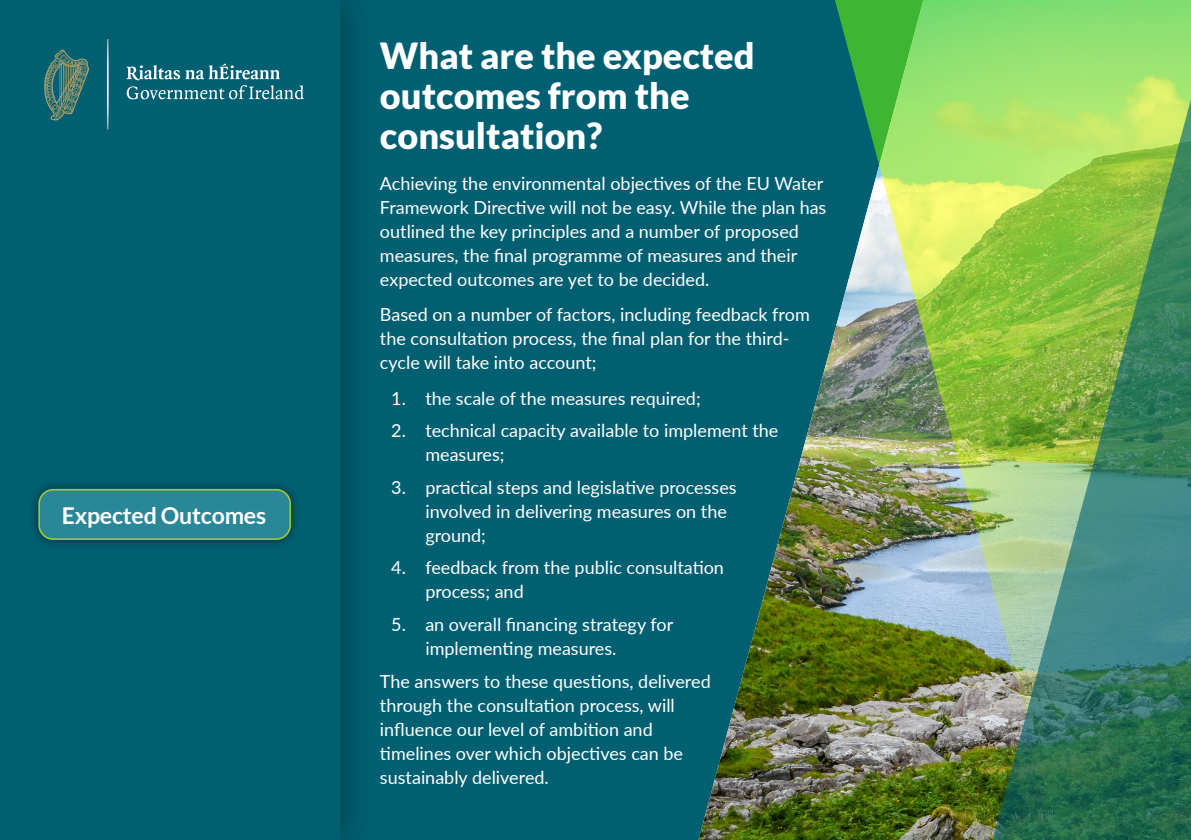
<style>
.page{position:relative;width:1191px;height:840px;background:#fff}
.page>*{position:absolute;margin:0;border:0;box-sizing:border-box;transform-origin:0 0}
.t1{font:900 36px/40px "Lato";color:#fff}
.t2{font:700 23.2px "Lato";letter-spacing:-.01em;color:#fff}
.t3{font:18px/24px "Lato";color:#fff}
</style>
<div class="page">
<div style="left:185px;top:0;width:1006px;height:839px;background:#006071"></div>
<div style="left:0;top:0;width:383px;height:839px;background:#000;opacity:.3"></div>
<div style="left:0;top:0;width:339px;height:839px;background:#006071"></div>
<svg style="left:126px;top:63px;width:178px;height:36px"></svg>
<svg style="left:107px;top:39px;width:2px;height:90px"></svg>
<svg style="left:44px;top:50px;width:45px;height:70px"></svg>
<img style="left:698px;top:330px;width:137px;height:509px">
<img style="left:835px;top:0;width:157px;height:839px">
<img style="left:992px;top:0;width:199px;height:839px">
<div style="left:27px;top:478px;width:275px;height:72px;background:#000;opacity:.5"></div>
<div style="left:39px;top:489px;width:251px;height:50px;background:#298798;border-radius:14px"></div>
<div style="left:38px;top:488px;width:253px;height:51px;border:2px solid #9fc63b;border-radius:14px"></div>
<p class="t2" style="left:62px;top:501px;width:206px">Expected Outcomes</p>
<h1 class="t1" style="left:380px;top:35px;width:376px">What are the expected outcomes from the consultation?</h1>
<p class="t3" style="left:380px;top:170px;width:448px">Achieving the environmental objectives of the EU Water Framework Directive will not be easy. While the plan has outlined the key principles and a number of proposed measures, the final programme of measures and their expected outcomes are yet to be decided.</p>
<p class="t3" style="left:380px;top:302px;width:431px">Based on a number of factors, including feedback from the consultation process, the final plan for the third&shy;cycle will take into account;</p>
<p class="t3" style="left:391px;top:385px;width:311px">1. the scale of the measures required;</p>
<p class="t3" style="left:425px;top:418px;width:354px;text-indent:-34px">2. technical capacity available to implement the measures;</p>
<p class="t3" style="left:425px;top:474px;width:313px;text-indent:-34px">3. practical steps and legislative processes involved in delivering measures on the ground;</p>
<p class="t3" style="left:425px;top:555px;width:300px;text-indent:-34px">4. feedback from the public consultation process; and</p>
<p class="t3" style="left:425px;top:611px;width:249px;text-indent:-34px">5. an overall financing strategy for implementing measures.</p>
<p class="t3" style="left:380px;top:668px;width:332px">The answers to these questions, delivered through the consultation process, will influence our level of ambition and timelines over which objectives can be sustainably delivered.</p>
</div>
